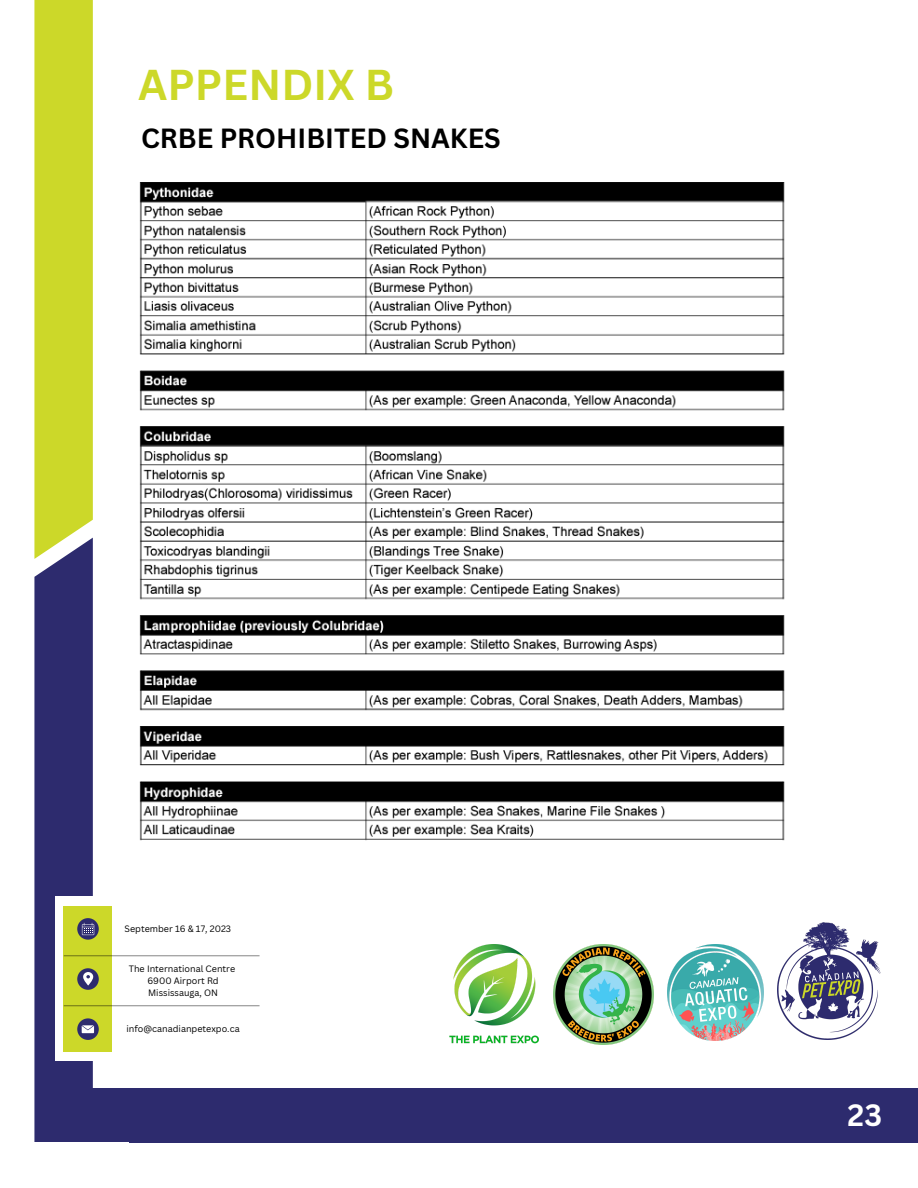
<style>
.page{position:relative;width:918px;height:1188px;background:#fff}
.page>*{position:absolute;margin:0;border:0;box-sizing:border-box;transform-origin:0 0}
.t1{font:700 42px "Canva Sans";letter-spacing:.005em;color:#ccd829}
.t2{font:700 30px "Canva Sans";color:#fff}
.t3{font:700 27px "Canva Sans";color:#000}
.t4{font:9px "Canva Sans";color:#000}
</style>
<div class="page">
<div style="left:42px;top:1088px;width:876px;height:55px;background:#2d2b6e"></div>
<div style="left:64px;top:907px;width:48px;height:145px;background:#ccd829"></div>
<svg style="left:77px;top:918px;width:22px;height:22px"></svg>
<svg style="left:77px;top:968px;width:22px;height:22px"></svg>
<svg style="left:77px;top:1018px;width:22px;height:22px"></svg>
<svg style="left:35px;top:0;width:59px;height:1143px;background:#8c9153"></svg>
<hr style="left:64px;top:955px;width:196px;height:1px;background:#000">
<hr style="left:64px;top:1005px;width:196px;height:1px;background:#000">
<img style="left:450px;top:944px;width:89px;height:100px">
<img style="left:778px;top:923px;width:102px;height:117px">
<img style="left:553px;top:945px;width:100px;height:100px">
<img style="left:668px;top:945px;width:95px;height:95px">
<img style="left:139px;top:182px;width:646px;height:659px">
<p class="t1" style="left:138px;top:56px;width:258px">APPENDIX B</p>
<p class="t3" style="left:141px;top:119px;width:361px">CRBE PROHIBITED SNAKES</p>
<p class="t4" style="left:125px;top:922px;width:108px">September 16 &amp; 17, 2023</p>
<p class="t4" style="left:129px;top:962px;width:108px">The International Centre</p>
<p class="t4" style="left:147px;top:974px;width:73px">6900 Airport Rd</p>
<p class="t4" style="left:148px;top:986px;width:71px">Mississauga, ON</p>
<p class="t4" style="left:127px;top:1023px;width:115px">info@canadianpetexpo.ca</p>
<p class="t2" style="left:848px;top:1094px;width:36px">23</p>
</div>
